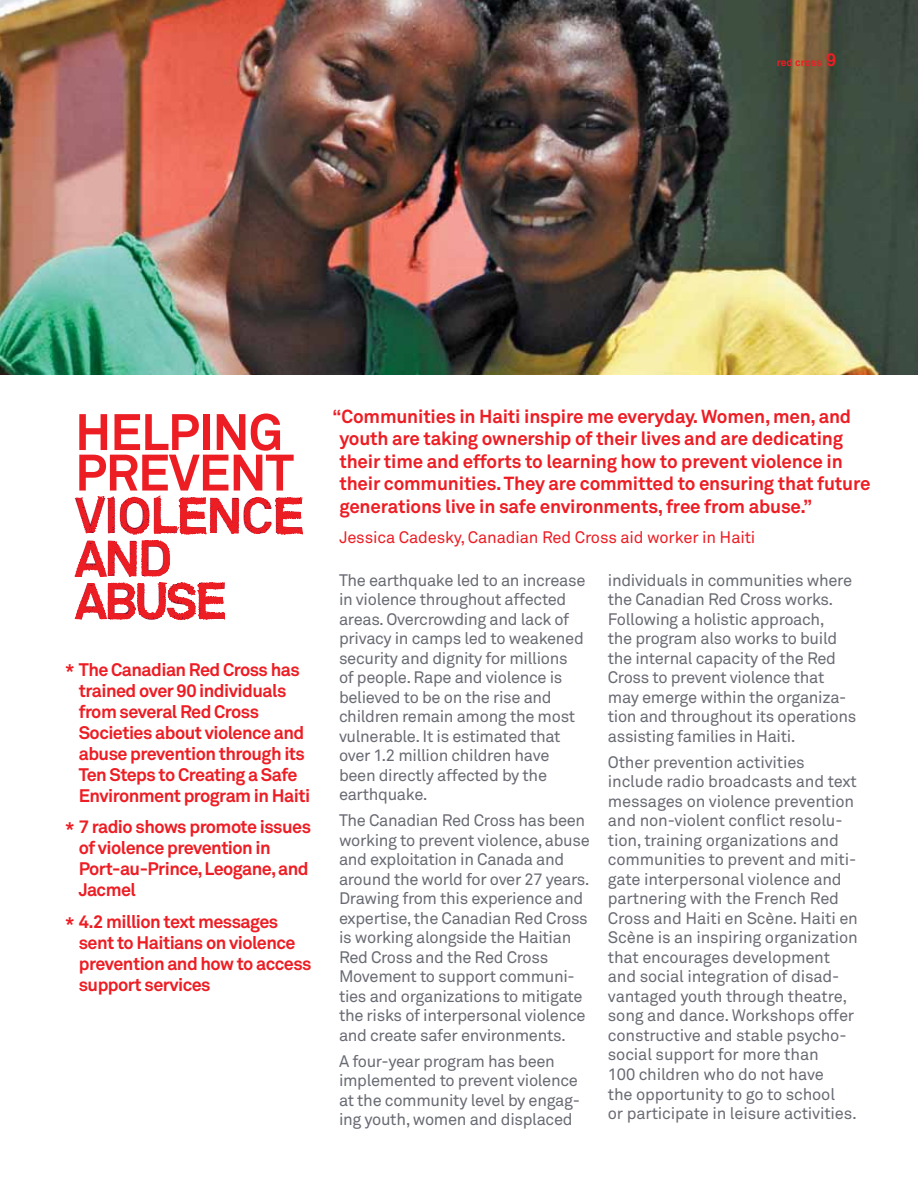
<style>
.page{position:relative;width:918px;height:1188px;background:#fff}
.page>*{position:absolute;margin:0;border:0;box-sizing:border-box;transform-origin:0 0}
.t1{font:700 50.7px/40.5px "Akkurat Office";letter-spacing:-.02em;color:#ed1d24}
.t2{font:700 49.5px/42.8px "Akkurat Office";letter-spacing:-.02em;color:#830b2c}
.t3{font:700 18.75px/22.5px "Akkurat Office";letter-spacing:-.01em;color:#ed1d24}
.t4{font:700 18px/21px "Akkurat Office";letter-spacing:-.03em;color:#ed1d24}
.t5{font:16.5px/19.5px "Akkurat Office";letter-spacing:-.02em;color:#696b73}
.t6{font:16.5px "Akkurat Office";letter-spacing:-.01em;color:#ed1d24}
.t7{font:700 10.5px "Akkurat Office";color:#ed1d24}
.s1{font-size:18px}
.s2{font-size:50.7px}
</style>
<div class="page">
<svg style="left:74px;top:495px;width:229px;height:126px"></svg>
<img style="left:0;top:0;width:918px;height:375px">
<p class="t7" style="left:777px;top:56px;width:61px">red cross <span class="s1">9</span></p>
<h1 class="t1" style="left:75px;top:413px;width:220px">Helping prevent</h1>
<h2 class="t2" style="left:75px;top:495px;width:229px">Violence and abus<span class="s2">e</span></h2>
<p class="t4" style="left:79px;top:659px;width:233px;text-indent:-14px">* The Canadian Red Cross has trained over 90 individuals from several Red Cross<br>Societies about violence and abuse prevention through its<br>Ten Steps to Creating a Safe<br>Environment program in Haiti</p>
<p class="t4" style="left:79px;top:817px;width:234px;text-indent:-14px">* 7 radio shows promote issues of violence prevention in<br>Port-au-Prince, Leogane, and<br>Jacmel</p>
<p class="t4" style="left:79px;top:912px;width:234px;text-indent:-14px">* 4.2 million text messages sent to Haitians on violence prevention and how to access support services</p>
<p class="t3" style="left:339px;top:405px;width:533px;text-indent:-7px">“Communities in Haiti inspire me everyday. Women, men, and youth are taking ownership of their lives and are dedicating their time and efforts to learning how to prevent violence in their communities. They are committed to ensuring that future generations live in safe environments, free from abuse.”</p>
<p class="t6" style="left:339px;top:528px;width:418px">Jessica Cadesky, Canadian Red Cross aid worker in Haiti</p>
<p class="t5" style="left:339px;top:571px;width:248px">The earthquake led to an increase in violence throughout affected areas. Overcrowding and lack of privacy in camps led to weakened security and dignity for millions of people. Rape and violence is believed to be on the rise and children remain among the most vulnerable. It is estimated that over 1.2 million children have been directly affected by the earthquake.</p>
<p class="t5" style="left:339px;top:811px;width:252px">The Canadian Red Cross has been working to prevent violence, abuse and exploitation in Canada and around the world for over 27 years.<br>Drawing from this experience and expertise, the Canadian Red Cross is working alongside the Haitian<br>Red Cross and the Red Cross<br>Movement to support communi&shy;ties and organizations to mitigate the risks of interpersonal violence and create safer environments.</p>
<p class="t5" style="left:339px;top:1052px;width:242px">A four-year program has been implemented to prevent violence at the community level by engag&shy;ing youth, women and displaced</p>
<p class="t5" style="left:608px;top:571px;width:250px">individuals in communities where the Canadian Red Cross works.<br>Following a holistic approach,<br>the program also works to build the internal capacity of the Red<br>Cross to prevent violence that may emerge within the organiza&shy;tion and throughout its operations assisting families in Haiti.</p>
<p class="t5" style="left:608px;top:753px;width:252px">Other prevention activities include radio broadcasts and text messages on violence prevention and non-violent conflict resolu&shy;tion, training organizations and communities to prevent and miti&shy;gate interpersonal violence and partnering with the French Red<br>Cross and Haiti en Scène. Haiti en<br>Scène is an inspiring organization that encourages development and social integration of disad&shy;vantaged youth through theatre, song and dance. Workshops offer constructive and stable psycho&shy;social support for more than<br>100 children who do not have<br>the opportunity to go to school<br>or participate in leisure activities.</p>
</div>
